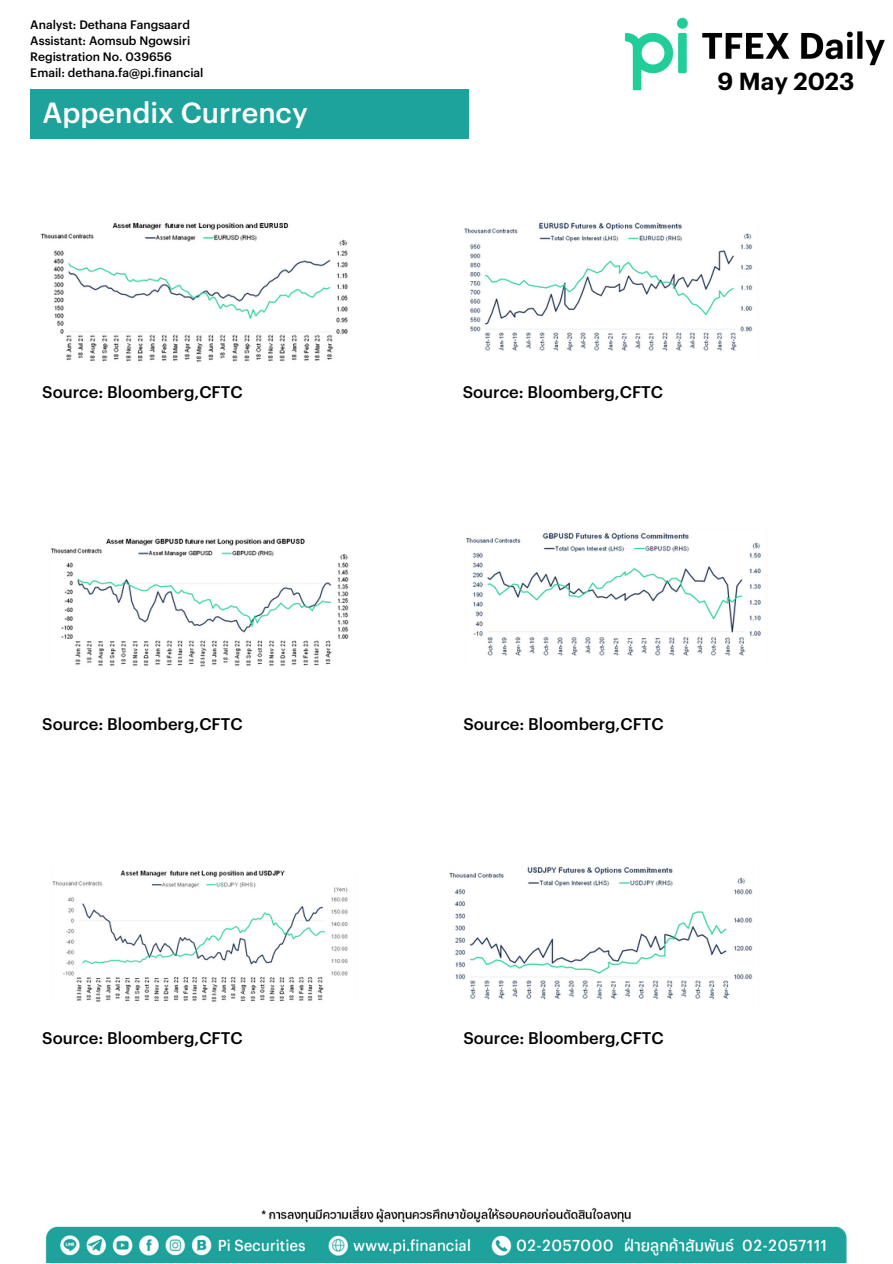
<style>
.page{position:relative;width:893px;height:1264px;background:#fff}
.page>*{position:absolute;margin:0;border:0;box-sizing:border-box;transform-origin:0 0}
.t1{font:500 28.5px "Graphik TH";color:#fff}
.t2{font:600 24.15px "Graphik TH";color:#000}
.t3{font:500 16.5px "Graphik TH";color:#000}
.t4{font:500 12px "Graphik TH";color:#000}
</style>
<div class="page">
<div style="left:30px;top:90px;width:438px;height:49px;background:#1da39c"></div>
<img style="left:45px;top:1206px;width:802px;height:55px">
<img style="left:624px;top:17px;width:261px;height:74px">
<img style="left:40px;top:222px;width:308px;height:141px">
<img style="left:464px;top:222px;width:289px;height:129px">
<img style="left:50px;top:538px;width:299px;height:129px">
<img style="left:465px;top:532px;width:296px;height:124px">
<img style="left:52px;top:870px;width:296px;height:132px">
<img style="left:449px;top:866px;width:303px;height:134px">
<p class="t4" style="left:30px;top:15px;width:161px">Analyst: Dethana Fangsaard</p>
<p class="t4" style="left:30px;top:31px;width:161px">Assistant: Aomsub Ngowsiri</p>
<p class="t4" style="left:30px;top:47px;width:143px">Registration No. 039656</p>
<p class="t4" style="left:30px;top:63px;width:175px">Email: dethana.fa@pi.financial</p>
<p class="t2" style="left:717px;top:62px;width:138px">9 May 2023</p>
<p class="t1" style="left:43px;top:90px;width:267px">Appendix Currency</p>
<p class="t3" style="left:42px;top:379px;width:202px">Source: Bloomberg,CFTC</p>
<p class="t3" style="left:42px;top:711px;width:202px">Source: Bloomberg,CFTC</p>
<p class="t3" style="left:462px;top:379px;width:202px">Source: Bloomberg,CFTC</p>
<p class="t3" style="left:463px;top:711px;width:202px">Source: Bloomberg,CFTC</p>
<p class="t3" style="left:42px;top:1024px;width:202px">Source: Bloomberg,CFTC</p>
<p class="t3" style="left:463px;top:1024px;width:202px">Source: Bloomberg,CFTC</p>
</div>
